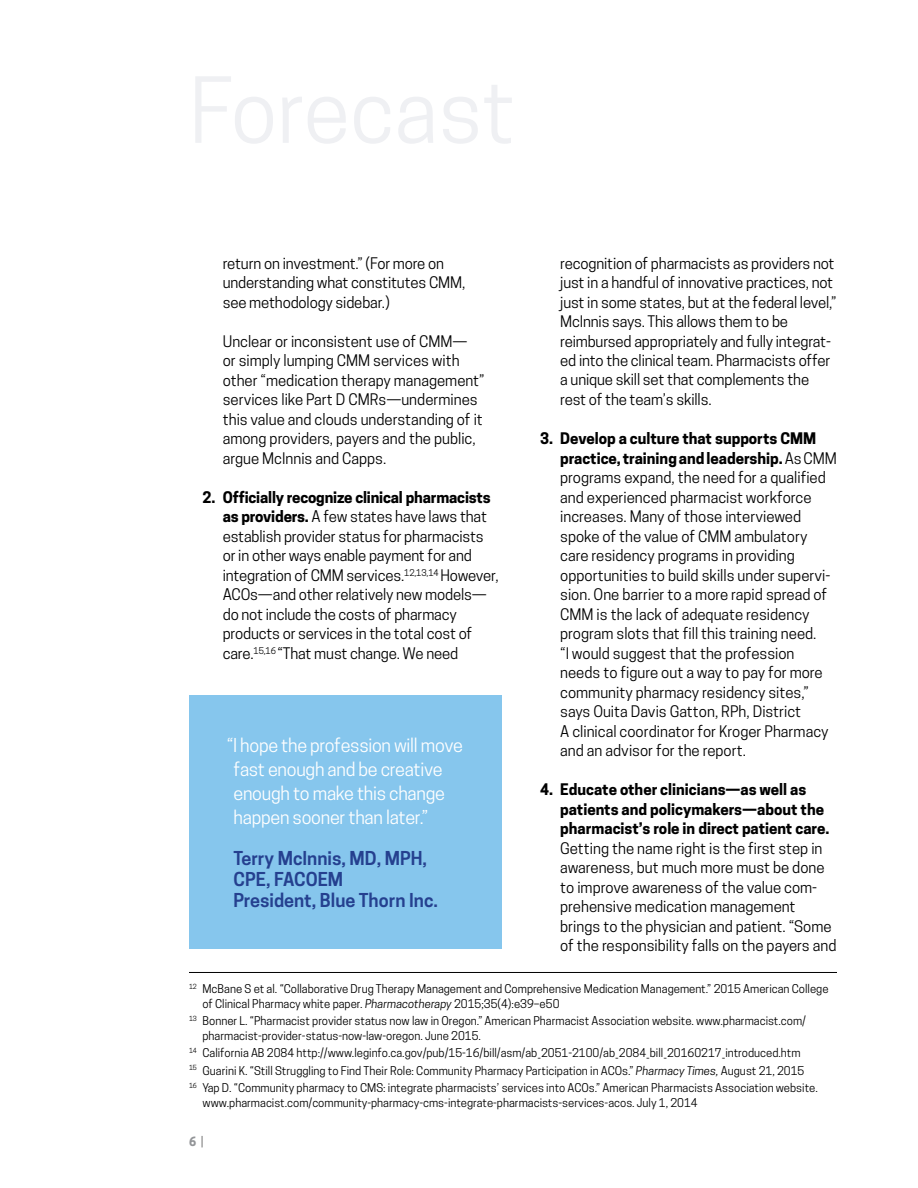
<style>
.page{position:relative;width:918px;height:1188px;background:#fff}
.page>*{position:absolute;margin:0;border:0;box-sizing:border-box;transform-origin:0 0}
.pullquote{font:18px/24px "Cooper Hewitt";letter-spacing:-.015em;color:#fff}
.pullquotesource{font:600 18px/21px "Cooper Hewitt";color:#25408f}
.body_indent{font:15px/19.5px "Cooper Hewitt";color:#000}
.t1{font:700 12px "Cooper Hewitt";color:#939598}
.t2{font:11.4px/14.4px "Cooper Hewitt";color:#000}
.s1{font-weight:700}
.s2{font-style:italic}
.s3{font-weight:300;color:#000}
</style>
<div class="page">
<hr style="left:189px;top:972px;width:648px;height:1px;background:#000">
<div style="left:189px;top:696px;width:312px;height:253px;background:#86c6ed"></div>
<p class="body_indent" style="left:223px;top:253px;width:244px">return on investment.” (For more on understanding what constitutes CMM, see methodology sidebar.)</p>
<p class="body_indent" style="left:223px;top:331px;width:263px">Unclear or inconsistent use of CMM—<br>or simply lumping CMM services with other “medication therapy management” services like Part D CMRs—undermines this value and clouds understanding of it among providers, payers and the public, argue McInnis and Capps.</p>
<p class="body_indent" style="left:223px;top:487px;width:277px;text-indent:-20px"><span class="s1">2. Officially recognize clinical pharmacists as providers.</span> A few states have laws that establish provider status for pharmacists or in other ways enable payment for and integration of CMM services.<sup>12,13,14</sup> However, ACOs—and other relatively new models— do not include the costs of pharmacy products or services in the total cost of care.<sup>15,16</sup> “That must change. We need</p>
<p class="body_indent" style="left:560px;top:253px;width:278px">recognition of pharmacists as providers not just in a handful of innovative practices, not just in some states, but at the federal level,” McInnis says. This allows them to be reimbursed appropriately and fully integrat&shy;ed into the clinical team. Pharmacists offer a unique skill set that complements the rest of the team’s skills.</p>
<p class="body_indent" style="left:560px;top:429px;width:278px;text-indent:-20px"><span class="s1">3. Develop a culture that supports CMM practice, training and leadership.</span> As CMM programs expand, the need for a qualified and experienced pharmacist workforce increases. Many of those interviewed spoke of the value of CMM ambulatory care residency programs in providing opportunities to build skills under supervi&shy;sion. One barrier to a more rapid spread of CMM is the lack of adequate residency program slots that fill this training need.<br>“I would suggest that the profession needs to figure out a way to pay for more community pharmacy residency sites,” says Ouita Davis Gatton, RPh, District<br>A clinical coordinator for Kroger Pharmacy and an advisor for the report.</p>
<p class="body_indent" style="left:560px;top:780px;width:278px;text-indent:-20px"><span class="s1">4. Educate other clinicians—as well as patients and policymakers—about the pharmacist’s role in direct patient care.<br></span>Getting the name right is the first step in awareness, but much more must be done to improve awareness of the value com&shy;prehensive medication management brings to the physician and patient. “Some of the responsibility falls on the payers and</p>
<p class="t2" style="left:202px;top:982px;width:628px;text-indent:-14px"><sup>12</sup> McBane S et al. “Collaborative Drug Therapy Management and Comprehensive Medication Management.” 2015 American College of Clinical Pharmacy white paper. <span class="s2">Pharmacotherapy</span> 2015;35(4):e39–e50</p>
<p class="t2" style="left:202px;top:1014px;width:605px;text-indent:-14px"><sup>13</sup> Bonner L. “Pharmacist provider status now law in Oregon.” American Pharmacist Association website. www.pharmacist.com/ pharmacist-provider-status-now-law-oregon. June 2015.</p>
<p class="t2" style="left:189px;top:1046px;width:613px"><sup>14</sup> California AB 2084 http://www.leginfo.ca.gov/pub/15-16/bill/asm/ab_2051-2100/ab_2084_bill_20160217_introduced.htm</p>
<p class="t2" style="left:189px;top:1063px;width:617px"><sup>15</sup> Guarini K. “Still Struggling to Find Their Role: Community Pharmacy Participation in ACOs.” <span class="s2">Pharmacy Times,</span> August 21, 2015</p>
<p class="t2" style="left:202px;top:1081px;width:617px;text-indent:-14px"><sup>16</sup> Yap D. “Community pharmacy to CMS: integrate pharmacists’ services into ACOs.” American Pharmacists Association website. www.pharmacist.com/community-pharmacy-cms-integrate-pharmacists-services-acos. July 1, 2014</p>
<p class="pullquote" style="left:234px;top:733px;width:231px;text-indent:-7px">“I hope the profession will move fast enough and be creative enough to make this change happen sooner than later.”</p>
<p class="pullquotesource" style="left:234px;top:848px;width:195px">Terry McInnis, MD, MPH,<br>CPE, FACOEM</p>
<p class="pullquotesource" style="left:234px;top:890px;width:206px">President, Blue Thorn Inc.</p>
<p class="t1" style="left:189px;top:1134px;width:16px">6 <span class="s3">|</span></p>
</div>
